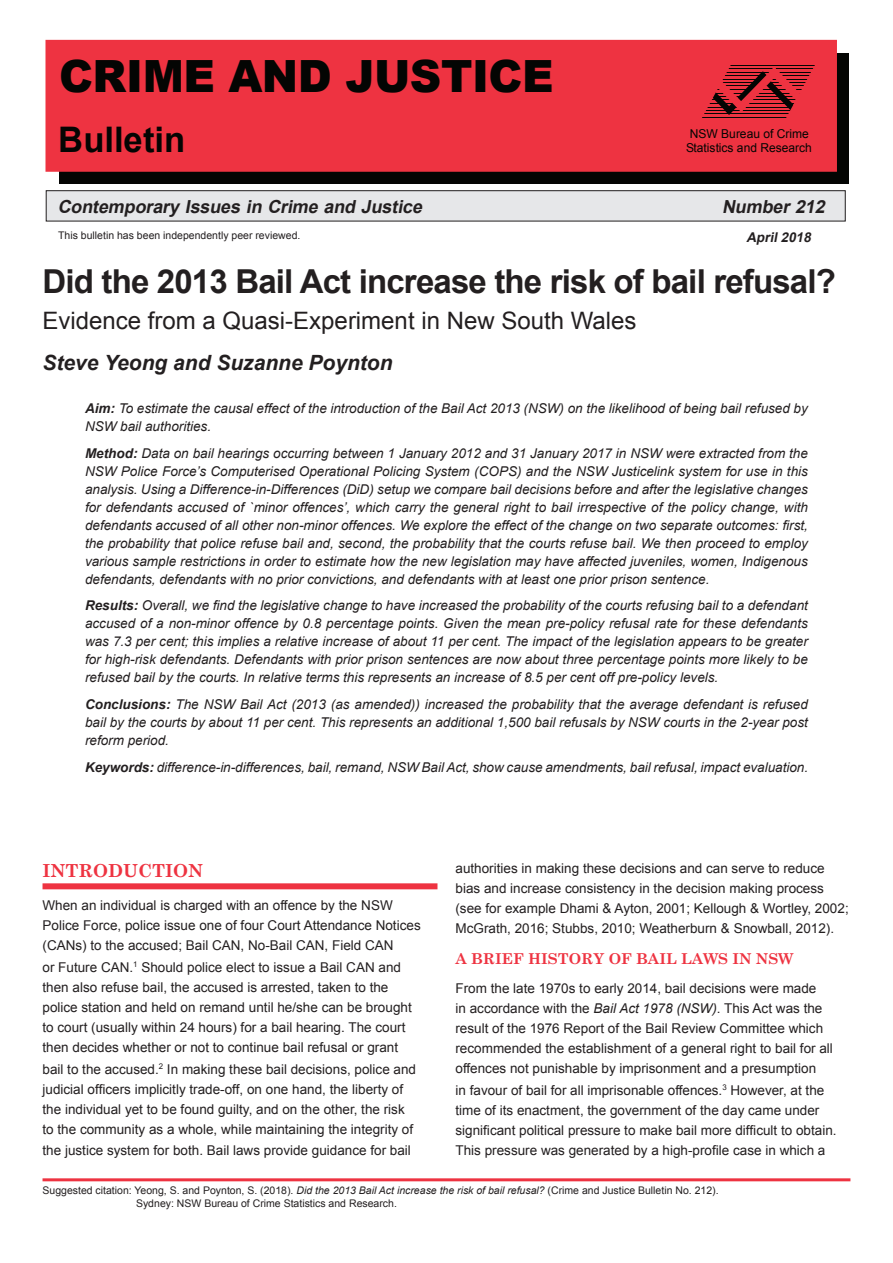
<style>
.page{position:relative;width:893px;height:1263px;background:#fff}
.page>*{position:absolute;margin:0;border:0;box-sizing:border-box;transform-origin:0 0}
.t1{font:900 44.4px "Arial";letter-spacing:-.01em;color:#040503}
.t2{font:700 35.25px "Arial";color:#040503}
._0_0_Heading{font:700 33px "Arial";letter-spacing:-.025em;color:#231f20}
.t3{font:24px "Arial";color:#231f20}
._0_00_Authors{font:italic 700 21px "Arial";color:#231f20}
.t4{font:italic 700 18px "Arial";color:#231f20}
._1__0_Caption{font:700 18px "Century Schoolbook";color:#ee3341}
._3__0_0_0_Subhead_2{font:700 15px "Century Schoolbook";color:#ee3341}
._0__Abstract{font:italic 13.5px/18px "Arial";color:#231f20;text-align:justify}
._4__Text__body{font:13.5px/20.1px "Arial";color:#231f20}
.t5{font:italic 700 13.5px "Arial";color:#231f20}
.t6{font:12.3px/13.8px "Arial";color:#040503;text-align:center}
._4__Text__body-2{font:10.5px/12.6px "Arial";color:#231f20}
.s1{font-weight:700}
.s2{font-style:italic}
</style>
<div class="page">
<hr style="left:43px;top:1178px;width:807px;height:3px;background:#ee3341">
<div style="left:46px;top:191px;width:799px;height:30px;background:#e6e7e9"></div>
<div style="left:46px;top:190px;width:799px;height:31px;border:1px solid #231f20"></div>
<div style="left:43px;top:883px;width:394px;height:6px;background:#ee3341"></div>
<div style="left:59px;top:54px;width:790px;height:130px;background:#040503"></div>
<div style="left:46px;top:41px;width:790px;height:130px;background:#ee3341"></div>
<div style="left:45px;top:40px;width:792px;height:132px;border:2px solid #ee3341"></div>
<svg style="left:702px;top:65px;width:113px;height:53px"></svg>
<p class="t1" style="left:59px;top:44px;width:496px">CRIME AND JUSTICE</p>
<p class="t2" style="left:58px;top:117px;width:128px">Bulletin</p>
<p class="t6" style="left:686px;top:127px;width:127px">NSW Bureau of Crime<br>Statistics and Research</p>
<p class="t4" style="left:58px;top:195px;width:370px">Contemporary Issues in Crime and Justice</p>
<p class="t4" style="left:722px;top:195px;width:109px">Number 212</p>
<p class="_4__Text__body-2" style="left:58px;top:229px;width:244px">This bulletin has been independently peer reviewed.</p>
<p class="t5" style="left:746px;top:228px;width:69px">April2018</p>
<p class="_0_0_Heading" style="left:43px;top:259px;width:795px">Did the 2013 Bail Act increase the risk of bail refusal?</p>
<p class="t3" style="left:43px;top:305px;width:596px">Evidence from a Quasi-Experiment in New South Wales</p>
<p class="_0_00_Authors" style="left:43px;top:349px;width:352px">Steve Yeong and Suzanne Poynton</p>
<p class="_0__Abstract" style="left:85px;top:400px;width:724px"><span class="s1">Aim:</span> To estimate the causal effect of the introduction of the Bail Act 2013 (NSW) on the likelihood of being bail refused by<br>NSW bail authorities.</p>
<p class="_0__Abstract" style="left:85px;top:444px;width:724px"><span class="s1">Method:</span> Data on bail hearings occurring between 1 January 2012 and 31 January 2017 in NSW were extracted from the NSW Police Force’s Computerised Operational Policing System (COPS) and the NSW Justicelink system for use in this analysis. Using a Difference-in-Differences (DiD) setup we compare bail decisions before and after the legislative changes for defendants accused of `minor offences’, which carry the general right to bail irrespective of the policy change, with defendants accused of all other non-minor offences. We explore the effect of the change on two separate outcomes: first, the probability that police refuse bail and, second, the probability that the courts refuse bail. We then proceed to employ various sample restrictions in order to estimate how the new legislation may have affected juveniles, women, Indigenous defendants, defendants with no prior convictions, and defendants with at least one prior prison sentence.</p>
<p class="_0__Abstract" style="left:85px;top:597px;width:724px"><span class="s1">Results:</span> Overall, we find the legislative change to have increased the probability of the courts refusing bail to a defendant accused of a non-minor offence by 0.8 percentage points. Given the mean pre-policy refusal rate for these defendants was 7.3 per cent; this implies a relative increase of about 11 per cent. The impact of the legislation appears to be greater for high-risk defendants. Defendants with prior prison sentences are now about three percentage points more likely to be refused bail by the courts. In relative terms this represents an increase of 8.5 per cent off pre-policy levels.</p>
<p class="_0__Abstract" style="left:85px;top:695px;width:724px"><span class="s1">Conclusions:</span> The NSW Bail Act (2013 (as amended)) increased the probability that the average defendant is refused bail by the courts by about 11 per cent. This represents an additional 1,500 bail refusals by NSW courts in the 2-year post reform period.</p>
<p class="_0__Abstract" style="left:85px;top:758px;width:725px"><span class="s1">Keywords:</span> difference-in-differences, bail, remand, NSW Bail Act, show cause amendments, bail refusal, impact evaluation.</p>
<p class="_1__0_Caption" style="left:43px;top:856px;width:162px">INTRODUCTION</p>
<p class="_4__Text__body" style="left:43px;top:895px;width:380px">When an individual is charged with an offence by the NSW<br>Police Force, police issue one of four Court Attendance Notices (CANs) to the accused; Bail CAN, No-Bail CAN, Field CAN</p>
<p class="_4__Text__body" style="left:43px;top:957px;width:371px">or Future CAN.<sup>1</sup> Should police elect to issue a Bail CAN and then also refuse bail, the accused is arrested, taken to the police station and held on remand until he/she can be brought to court (usually within 24 hours) for a bail hearing. The court then decides whether or not to continue bail refusal or grant</p>
<p class="_4__Text__body" style="left:43px;top:1059px;width:375px">bail to the accused.<sup>2</sup> In making these bail decisions, police and judicial officers implicitly trade-off, on one hand, the liberty of the individual yet to be found guilty, and on the other, the risk to the community as a whole, while maintaining the integrity of the justice system for both. Bail laws provide guidance for bail</p>
<p class="_4__Text__body" style="left:455px;top:858px;width:395px">authorities in making these decisions and can serve to reduce bias and increase consistency in the decision making process (see for example Dhami &amp; Ayton, 2001; Kellough &amp; Wortley, 2002; McGrath, 2016; Stubbs, 2010; Weatherburn &amp; Snowball, 2012).</p>
<p class="_3__0_0_0_Subhead_2" style="left:455px;top:947px;width:339px">A BRIEF HISTORY OF BAIL LAWS IN NSW</p>
<p class="_4__Text__body" style="left:455px;top:978px;width:379px">From the late 1970s to early 2014, bail decisions were made<br>in accordance with the <span class="s2">Bail Act 1978 (NSW)</span>. This Act was the result of the 1976 Report of the Bail Review Committee which recommended the establishment of a general right to bail for all offences not punishable by imprisonment and a presumption</p>
<p class="_4__Text__body" style="left:455px;top:1080px;width:383px">in favour of bail for all imprisonable offences.<sup>3</sup> However, at the time of its enactment, the government of the day came under significant political pressure to make bail more difficult to obtain.<br>This pressure was generated by a high-profile case in which a</p>
<p class="_4__Text__body-2" style="left:136px;top:1184px;width:584px;text-indent:-94px">Suggested citation: Yeong, S. and Poynton, S. (2018). <span class="s2">Did the 2013 Bail Act increase the risk of bail refusal?</span> (Crime and Justice Bulletin No. 212).<br>Sydney: NSW Bureau of Crime Statistics and Research.</p>
</div>
